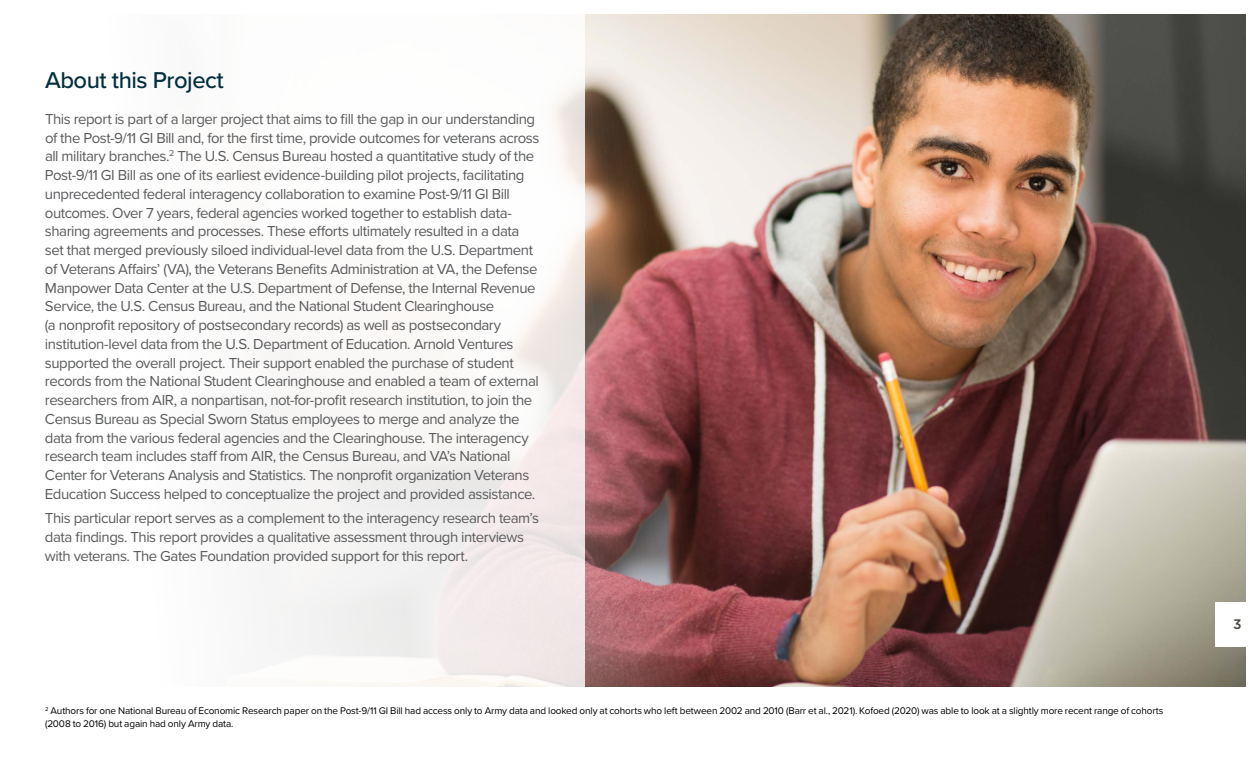
<style>
.page{position:relative;width:1260px;height:765px;background:#fff}
.page>*{position:absolute;margin:0;border:0;box-sizing:border-box;transform-origin:0 0}
.t1{font:500 23.75px "Proxima Nova";letter-spacing:-.02em;color:#002e3d}
.t2{font:15px/18.8px "Proxima Nova";letter-spacing:-.03em;color:#5a5b5d}
.t3{font:500 13.75px "Gotham";color:#40453a}
.t4{font:10px/12.5px "Proxima Nova";letter-spacing:-.015em;color:#000}
</style>
<div class="page">
<img style="left:585px;top:14px;width:660px;height:672px">
<div style="left:1215px;top:602px;width:45px;height:45px;background:#fff"></div>
<h1 class="t1" style="left:45px;top:63px;width:180px">About this Project</h1>
<p class="t2" style="left:45px;top:109px;width:496px">This report is part of a larger project that aims to fill the gap in our understanding of the Post-9/11 GI Bill and, for the first time, provide outcomes for veterans across all military branches.<sup>2</sup> The U.S. Census Bureau hosted a quantitative study of the Post-9/11 GI Bill as one of its earliest evidence-building pilot projects, facilitating unprecedented federal interagency collaboration to examine Post-9/11 GI Bill outcomes. Over 7 years, federal agencies worked together to establish data&shy;sharing agreements and processes. These efforts ultimately resulted in a data set that merged previously siloed individual-level data from the U.S. Department of Veterans Affairs’ (VA), the Veterans Benefits Administration at VA, the Defense Manpower Data Center at the U.S. Department of Defense, the Internal Revenue Service, the U.S. Census Bureau, and the National Student Clearinghouse<br>(a nonprofit repository of postsecondary records) as well as postsecondary institution-level data from the U.S. Department of Education. Arnold Ventures supported the overall project. Their support enabled the purchase of student records from the National Student Clearinghouse and enabled a team of external researchers from AIR, a nonpartisan, not-for-profit research institution, to join the Census Bureau as Special Sworn Status employees to merge and analyze the data from the various federal agencies and the Clearinghouse. The interagency research team includes staff from AIR, the Census Bureau, and VA’s National Center for Veterans Analysis and Statistics. The nonprofit organization Veterans Education Success helped to conceptualize the project and provided assistance.</p>
<p class="t2" style="left:45px;top:508px;width:496px">This particular report serves as a complement to the interagency research team’s data findings. This report provides a qualitative assessment through interviews with veterans. The Gates Foundation provided support for this report.</p>
<p class="t4" style="left:45px;top:704px;width:1120px"><sup>2</sup> Authors for one National Bureau of Economic Research paper on the Post-9/11 GI Bill had access only to Army data and looked only at cohorts who left between 2002 and 2010 (Barr et al., 2021). Kofoed (2020) was able to look at a slightly more recent range of cohorts (2008 to 2016) but again had only Army data.</p>
<p class="t3" style="left:1233px;top:615px;width:10px">3</p>
</div>
